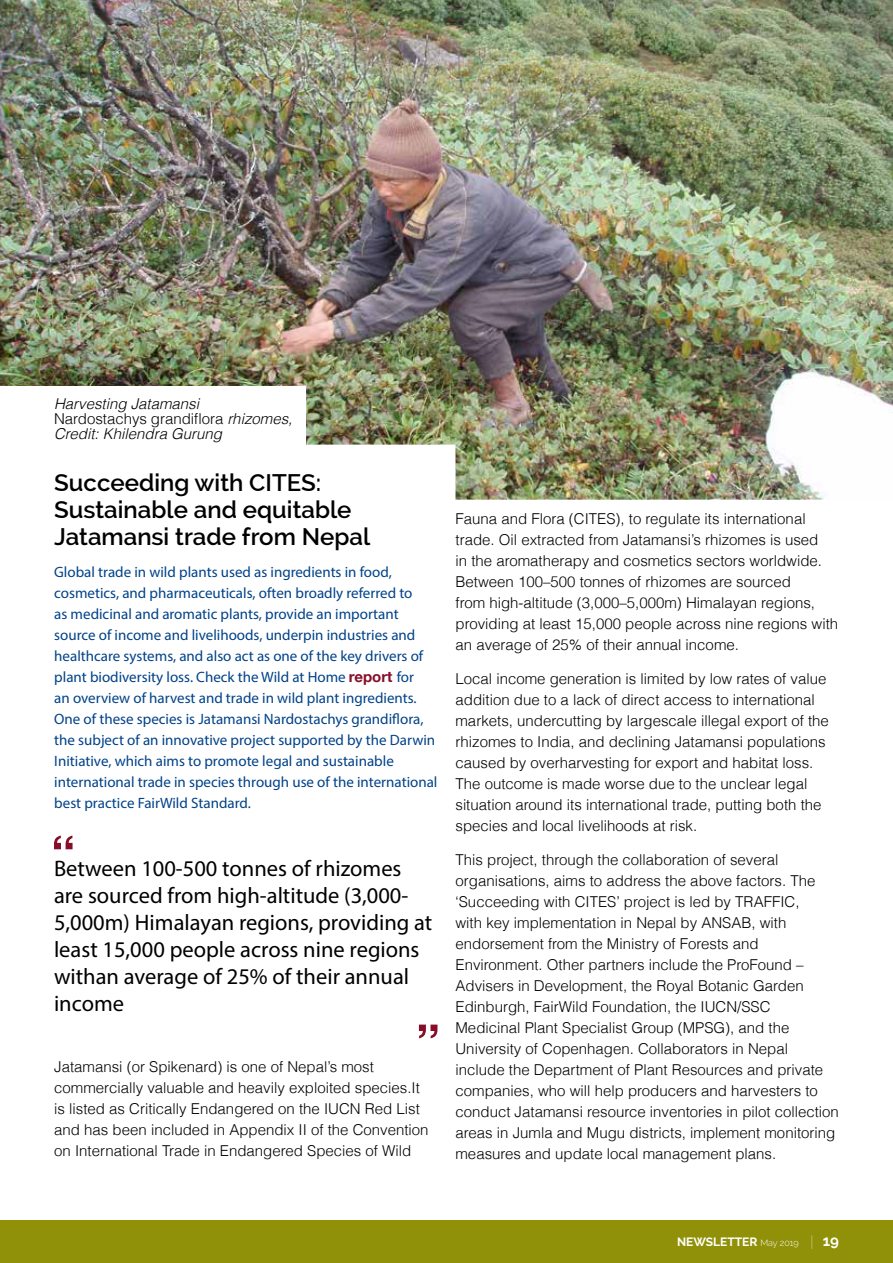
<style>
.page{position:relative;width:893px;height:1263px;background:#fff}
.page>*{position:absolute;margin:0;border:0;box-sizing:border-box;transform-origin:0 0}
.t1{font:600 24px/27px "Raleway";color:#000}
.t2{font:22.5px/27px "Myriad Pro";color:#000}
.t3{font:300 15px/21px "Helvetica";color:#000}
.t4{font:15px/21px "Myriad Pro";color:#004289}
.t5{font:italic 300 15px/15px "Helvetica";color:#000}
.t6{font:700 12px "Raleway";color:#fff}
.s1{font-style:normal}
.s2{font-family:"Helvetica Neue";font-weight:700;color:#870d29}
.s3{font-weight:300;font-size:9px}
.s4{font-weight:100;font-size:15px}
.s5{font-size:15px}
</style>
<div class="page">
<img style="left:0;top:0;width:893px;height:500px">
<div style="left:0;top:386px;width:305px;height:60px;background:#fff"></div>
<div style="left:0;top:1220px;width:893px;height:43px;background:#909108"></div>
<svg style="left:54px;top:835px;width:19px;height:14px"></svg>
<svg style="left:419px;top:1024px;width:18px;height:14px"></svg>
<p class="t5" style="left:54px;top:397px;width:240px">Harvesting Jatamansi<br><span class="s1">Nardostachys grandiflora</span> rhizomes,<br>Credit: Khilendra Gurung</p>
<h1 class="t1" style="left:54px;top:469px;width:317px">Succeeding with CITES:<br>Sustainable and equitable<br>Jatamansi trade from Nepal</h1>
<p class="t4" style="left:54px;top:561px;width:385px">Global trade in wild plants used as ingredients in food, cosmetics, and pharmaceuticals, often broadly referred to<br>as medicinal and aromatic plants, provide an important source of income and livelihoods, underpin industries and healthcare systems, and also act as one of the key drivers of plant biodiversity loss. Check the Wild at Home <span class="s2">report</span> for<br>an overview of harvest and trade in wild plant ingredients.<br>One of these species is Jatamansi Nardostachys grandiflora, the subject of an innovative project supported by the Darwin Initiative, which aims to promote legal and sustainable international trade in species through use of the international best practice FairWild Standard.</p>
<h2 class="t2" style="left:54px;top:855px;width:380px">Between 100-500 tonnes of rhizomes are sourced from high-altitude (3,000- 5,000m) Himalayan regions, providing at least 15,000 people across nine regions withan average of 25% of their annual income</h2>
<p class="t3" style="left:54px;top:1056px;width:376px">Jatamansi (or Spikenard) is one of Nepal’s most commercially valuable and heavily exploited species.It is listed as Critically Endangered on the IUCN Red List and has been included in Appendix II of the Convention on International Trade in Endangered Species of Wild</p>
<p class="t3" style="left:455px;top:508px;width:384px">Fauna and Flora (CITES), to regulate its international trade. Oil extracted from Jatamansi’s rhizomes is used<br>in the aromatherapy and cosmetics sectors worldwide.<br>Between 100–500 tonnes of rhizomes are sourced<br>from high-altitude (3,000–5,000m) Himalayan regions, providing at least 15,000 people across nine regions with an average of 25% of their annual income.</p>
<p class="t3" style="left:455px;top:668px;width:375px">Local income generation is limited by low rates of value addition due to a lack of direct access to international markets, undercutting by largescale illegal export of the rhizomes to India, and declining Jatamansi populations caused by overharvesting for export and habitat loss.<br>The outcome is made worse due to the unclear legal situation around its international trade, putting both the species and local livelihoods at risk.</p>
<p class="t3" style="left:455px;top:849px;width:385px">This project, through the collaboration of several organisations, aims to address the above factors. The ‘Succeeding with CITES’ project is led by TRAFFIC,<br>with key implementation in Nepal by ANSAB, with endorsement from the Ministry of Forests and Environment. Other partners include the ProFound – Advisers in Development, the Royal Botanic Garden Edinburgh, FairWild Foundation, the IUCN/SSC Medicinal Plant Specialist Group (MPSG), and the University of Copenhagen. Collaborators in Nepal include the Department of Plant Resources and private companies, who will help producers and harvesters to conduct Jatamansi resource inventories in pilot collection areas in Jumla and Mugu districts, implement monitoring measures and update local management plans.</p>
<p class="t6" style="left:677px;top:1235px;width:163px">NEWSLETTER <span class="s3">May 2019</span> <span class="s4">|</span> <span class="s5">19</span></p>
<p class="t6" style="left:672px;top:1235px;width:131px">NEWSLETTER <span class="s3">Month Year</span></p>
</div>
